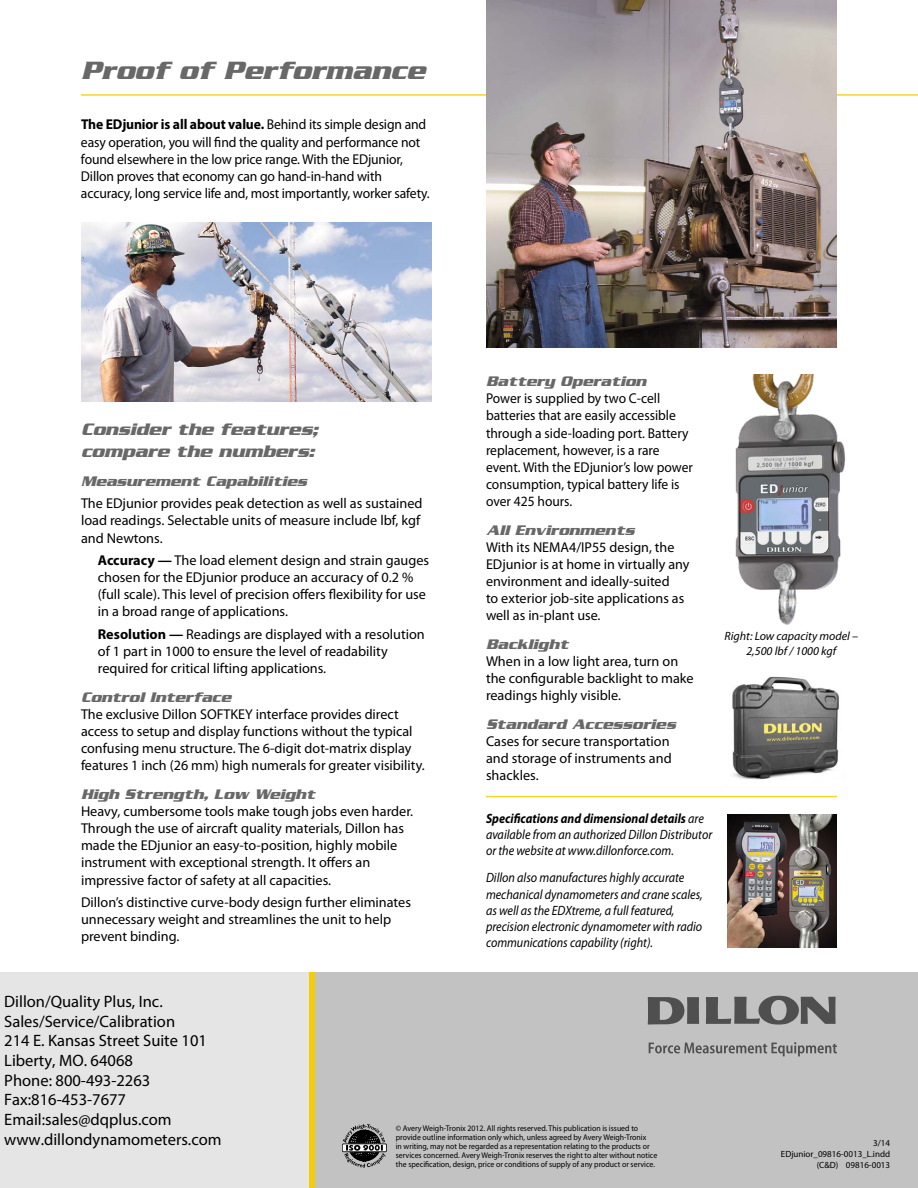
<style>
.page{position:relative;width:918px;height:1188px;background:#fff}
.page>*{position:absolute;margin:0;border:0;box-sizing:border-box;transform-origin:0 0}
.t1{font:italic 700 27px "Serpentine ICG";color:#686868}
.t2{font:italic 700 18px/21.6px "Serpentine ICG";color:#686868}
.t3{font:16.5px/19.6px "Myriad Pro";color:#000}
.t4{font:italic 700 15px "Serpentine ICG";color:#686868}
.t5{font:14.25px/17.1px "Myriad Pro";color:#000}
.t6{font:14.25px/17.1px "Myriad Pro";color:#000;scale:.96 1}
.t7{font:14.25px/17.1px "Myriad Pro";color:#000;scale:.95 1}
.t8{font:italic 13.5px/16.2px "Myriad Pro";color:#000;scale:.9 1}
.t9{font:italic 12px/14.4px "Myriad Pro";color:#000;text-align:center}
.t10{font:9px "Myriad Pro";color:#000}
.t11{font:8.25px/9px "Myriad Pro";color:#000;scale:.95 1}
.s1{font-weight:700}
</style>
<div class="page">
<hr style="left:81px;top:94px;width:837px;height:2px;background:#f7d52a">
<hr style="left:486px;top:796px;width:351px;height:1px;background:#f7d52a">
<img style="left:728px;top:815px;width:109px;height:133px">
<img style="left:486px;top:0;width:351px;height:348px">
<img style="left:81px;top:222px;width:351px;height:180px">
<div style="left:0;top:972px;width:918px;height:216px;background:#e5e5e5"></div>
<div style="left:315px;top:972px;width:603px;height:216px;background:#c2c2c2"></div>
<div style="left:310px;top:972px;width:5px;height:216px;background:#f5cc0a"></div>
<div style="left:342px;top:1144px;width:45px;height:8px;border:1px solid #242424"></div>
<svg style="left:342px;top:1124px;width:44px;height:44px"></svg>
<svg style="left:648px;top:996px;width:188px;height:29px"></svg>
<svg style="left:649px;top:1042px;width:188px;height:14px"></svg>
<img style="left:735px;top:375px;width:111px;height:250px">
<img style="left:732px;top:676px;width:107px;height:104px">
<p class="t1" style="left:81px;top:55px;width:346px">Proof of Performance</p>
<p class="t6" style="left:81px;top:116px;width:365px"><span class="s1">The EDjunior is all about value.</span> Behind its simple design and easy operation, you will find the quality and performance not found elsewhere in the low price range. With the EDjunior, Dillon proves that economy can go hand-in-hand with accuracy, long service life and, most importantly, worker safety.</p>
<p class="t2" style="left:81px;top:419px;width:239px">Consider the features; compare the numbers:</p>
<p class="t4" style="left:81px;top:472px;width:227px">Measurement Capabilities</p>
<p class="t5" style="left:81px;top:495px;width:343px">The EDjunior provides peak detection as well as sustained load readings. Selectable units of measure include lbf, kgf and Newtons.</p>
<p class="t5" style="left:98px;top:551px;width:333px"><span class="s1">Accuracy —</span> The load element design and strain gauges chosen for the EDjunior produce an accuracy of 0.2 % (full scale). This level of precision offers flexibility for use in a broad range of applications.</p>
<p class="t5" style="left:98px;top:625px;width:328px"><span class="s1">Resolution —</span> Readings are displayed with a resolution of 1 part in 1000 to ensure the level of readability required for critical lifting applications.</p>
<p class="t4" style="left:81px;top:688px;width:152px">Control Interface</p>
<p class="t5" style="left:81px;top:705px;width:345px">The exclusive Dillon SOFTKEY interface provides direct access to setup and display functions without the typical confusing menu structure. The 6-digit dot-matrix display features 1 inch (26 mm) high numerals for greater visibility.</p>
<p class="t4" style="left:81px;top:786px;width:236px">High Strength, Low Weight</p>
<p class="t5" style="left:81px;top:803px;width:334px">Heavy, cumbersome tools make tough jobs even harder.<br>Through the use of aircraft quality materials, Dillon has made the EDjunior an easy-to-position, highly mobile instrument with exceptional strength. It offers an impressive factor of safety at all capacities.</p>
<p class="t5" style="left:81px;top:893px;width:332px">Dillon’s distinctive curve-body design further eliminates unnecessary weight and streamlines the unit to help prevent binding.</p>
<p class="t4" style="left:486px;top:373px;width:162px">Battery Operation</p>
<p class="t7" style="left:486px;top:390px;width:219px">Power is supplied by two C-cell batteries that are easily accessible through a side-loading port. Battery replacement, however, is a rare event. With the EDjunior’s low power consumption, typical battery life is over 425 hours.</p>
<p class="t4" style="left:486px;top:521px;width:150px">All Environments</p>
<p class="t5" style="left:486px;top:538px;width:205px">With its NEMA4/IP55 design, the<br>EDjunior is at home in virtually any environment and ideally-suited<br>to exterior job-site applications as well as in-plant use.</p>
<p class="t4" style="left:486px;top:636px;width:84px">Backlight</p>
<p class="t5" style="left:486px;top:653px;width:209px">When in a low light area, turn on the configurable backlight to make readings highly visible.</p>
<p class="t4" style="left:486px;top:716px;width:191px">Standard Accessories</p>
<p class="t5" style="left:486px;top:733px;width:187px">Cases for secure transportation and storage of instruments and shackles.</p>
<p class="t8" style="left:486px;top:810px;width:253px"><span class="s1">Specifications and dimensional details</span> are available from an authorized Dillon Distributor or the website at www.dillonforce.com.</p>
<p class="t8" style="left:486px;top:870px;width:242px">Dillon also manufactures highly accurate mechanical dynamometers and crane scales, as well as the EDXtreme, a full featured, precision electronic dynamometer with radio communications capability (right).</p>
<p class="t9" style="left:724px;top:629px;width:135px">Right: Low capacity model –<br>2,500 lbf / 1000 kgf</p>
<p class="t3" style="left:4px;top:991px;width:219px">Dillon/Quality Plus, Inc.<br>Sales/Service/Calibration<br>214 E. Kansas Street Suite 101<br>Liberty, MO. 64068<br>Phone: 800-493-2263<br>Fax:816-453-7677<br>Email:sales@dqplus.com www.dillondynamometers.com</p>
<p class="t11" style="left:396px;top:1124px;width:277px">© Avery Weigh-Tronix 2012. All rights reserved. This publication is issued to provide outline information only which, unless agreed by Avery Weigh-Tronix<br>in writing, may not be regarded as a representation relating to the products or services concerned. Avery Weigh-Tronix reserves the right to alter without notice the specification, design, price or conditions of supply of any product or service.</p>
<p class="t10" style="left:873px;top:1138px;width:18px">3/14</p>
<p class="t10" style="left:781px;top:1148px;width:111px">EDjunior_09816-0013_L.indd</p>
<p class="t10" style="left:817px;top:1159px;width:75px">(C&amp;D) 09816-0013</p>
</div>
